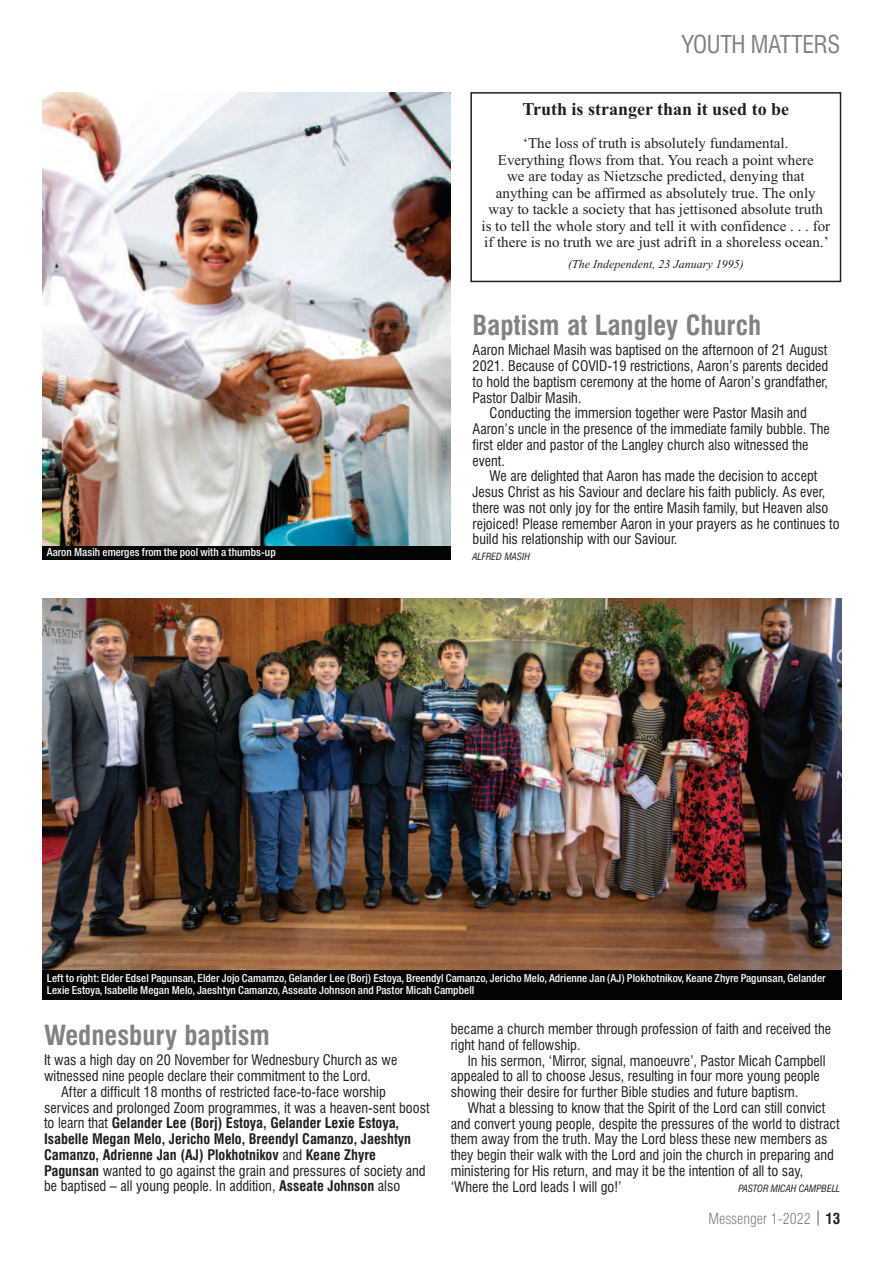
<style>
.page{position:relative;width:893px;height:1263px;background:#fff}
.page>*{position:absolute;margin:0;border:0;box-sizing:border-box;transform-origin:0 0}
.t1{font:700 condensed 27px "Swiss 721 BT";color:#808285}
.t2{font:condensed 24px "Swiss 721 BT";letter-spacing:-.015em;color:#808285}
.t3{font:700 18px "Times New Roman";color:#231f20}
.t4{font:15px/16.5px "Times New Roman";color:#231f20;text-align:center}
.t5{font:300 condensed 15px "Swiss 721 BT";color:#808285}
.t6{font:condensed 14.25px/15.8px "Swiss 721 BT";color:#231f20}
.t7{font:italic 12px "Times New Roman";color:#231f20}
.t8{font:10.5px/12px "Europa Nr 2 SB Med Con";letter-spacing:.005em;color:#fff}
.t9{font:italic condensed 9.75px "Swiss 721 BT";color:#231f20}
.s1{font-weight:700}
.s2{color:#231f20}
.s3{font-weight:700;color:#231f20}
</style>
<div class="page">
<img style="left:43px;top:598px;width:799px;height:372px">
<div style="left:43px;top:970px;width:799px;height:30px;background:#040503"></div>
<img style="left:43px;top:92px;width:408px;height:454px">
<div style="left:43px;top:546px;width:408px;height:14px;background:#040503"></div>
<div style="left:470px;top:92px;width:371px;height:190px;border:2px solid #231f20"></div>
<h2 class="t2" style="left:682px;top:35px;width:160px">YOUTH MATTERS</h2>
<p class="t8" style="left:47px;top:547px;width:230px">Aaron Masih emerges from the pool with a thumbs-up</p>
<p class="t3" style="left:522px;top:99px;width:268px">Truth is stranger than it used to be</p>
<p class="t4" style="left:481px;top:135px;width:350px">‘The loss of truth is absolutely fundamental.<br>Everything flows from that. You reach a point where<br>we are today as Nietzsche predicted, denying that anything can be affirmed as absolutely true. The only<br>way to tackle a society that has jettisoned absolute truth<br>is to tell the whole story and tell it with confidence . . . for if there is no truth we are just adrift in a shoreless ocean.’</p>
<p class="t7" style="left:568px;top:257px;width:177px">(The Independent, 23 January 1995)</p>
<h1 class="t1" style="left:473px;top:315px;width:290px">Baptism at Langley Church</h1>
<p class="t6" style="left:473px;top:343px;width:356px">Aaron Michael Masih was baptised on the afternoon of 21 August</p>
<p class="t6" style="left:473px;top:359px;width:357px">2021. Because of COVID-19 restrictions, Aaron’s parents decided</p>
<p class="t6" style="left:473px;top:375px;width:357px">to hold the baptism ceremony at the home of Aaron’s grandfather,</p>
<p class="t6" style="left:473px;top:391px;width:110px">Pastor Dalbir Masih.</p>
<p class="t6" style="left:490px;top:406px;width:319px">Conducting the immersion together were Pastor Masih and</p>
<p class="t6" style="left:473px;top:422px;width:359px">Aaron’s uncle in the presence of the immediate family bubble. The</p>
<p class="t6" style="left:473px;top:438px;width:337px">first elder and pastor of the Langley church also witnessed the</p>
<p class="t6" style="left:473px;top:454px;width:34px">event.</p>
<p class="t6" style="left:490px;top:469px;width:329px">We are delighted that Aaron has made the decision to accept</p>
<p class="t6" style="left:473px;top:485px;width:354px">Jesus Christ as his Saviour and declare his faith publicly. As ever,</p>
<p class="t6" style="left:473px;top:501px;width:357px">there was not only joy for the entire Masih family, but Heaven also</p>
<p class="t6" style="left:473px;top:517px;width:369px">rejoiced! Please remember Aaron in your prayers as he continues to</p>
<p class="t6" style="left:473px;top:532px;width:206px">build his relationship with our Saviour.</p>
<p class="t9" style="left:473px;top:552px;width:59px">ALFRED MASIH</p>
<p class="t8" style="left:47px;top:973px;width:780px">Left to right: Elder Edsel Pagunsan, Elder Jojo Camamzo, Gelander Lee (Borj) Estoya, Breendyl Camanzo, Jericho Melo, Adrienne Jan (AJ) Plokhotnikov, Keane Zhyre Pagunsan, Gelander<br>Lexie Estoya, Isabelle Megan Melo, Jaeshtyn Camanzo, Asseate Johnson and Pastor Micah Campbell</p>
<p class="t6" style="left:451px;top:1022px;width:382px">became a church member through profession of faith and received the right hand of fellowship.</p>
<p class="t6" style="left:451px;top:1054px;width:376px;text-indent:17px">In his sermon, ‘Mirror, signal, manoeuvre’, Pastor Micah Campbell appealed to all to choose Jesus, resulting in four more young people showing their desire for further Bible studies and future baptism.</p>
<p class="t6" style="left:451px;top:1101px;width:390px;text-indent:17px">What a blessing to know that the Spirit of the Lord can still convict and convert young people, despite the pressures of the world to distract them away from the truth. May the Lord bless these new members as they begin their walk with the Lord and join the church in preparing and ministering for His return, and may it be the intention of all to say, ‘Where the Lord leads I will go!’</p>
<h1 class="t1" style="left:44px;top:1025px;width:227px">Wednesbury baptism</h1>
<p class="t6" style="left:44px;top:1053px;width:355px">It was a high day on 20 November for Wednesbury Church as we witnessed nine people declare their commitment to the Lord.</p>
<p class="t6" style="left:44px;top:1085px;width:387px;text-indent:17px">After a difficult 18 months of restricted face-to-face worship services and prolonged Zoom programmes, it was a heaven-sent boost to learn that <span class="s1">Gelander Lee (Borj) Estoya, Gelander Lexie Estoya, Isabelle Megan Melo, Jericho Melo, Breendyl Camanzo, Jaeshtyn Camanzo, Adrienne Jan (AJ) Plokhotnikov</span> and <span class="s1">Keane Zhyre Pagunsan</span> wanted to go against the grain and pressures of society and be baptised – all young people. In addition, <span class="s1">Asseate Johnson</span> also</p>
<p class="t9" style="left:738px;top:1184px;width:103px">PASTOR MICAH CAMPBELL</p>
<p class="t5" style="left:708px;top:1213px;width:134px">Messenger 1-2022 <span class="s2">|</span> <span class="s3">13</span></p>
</div>
